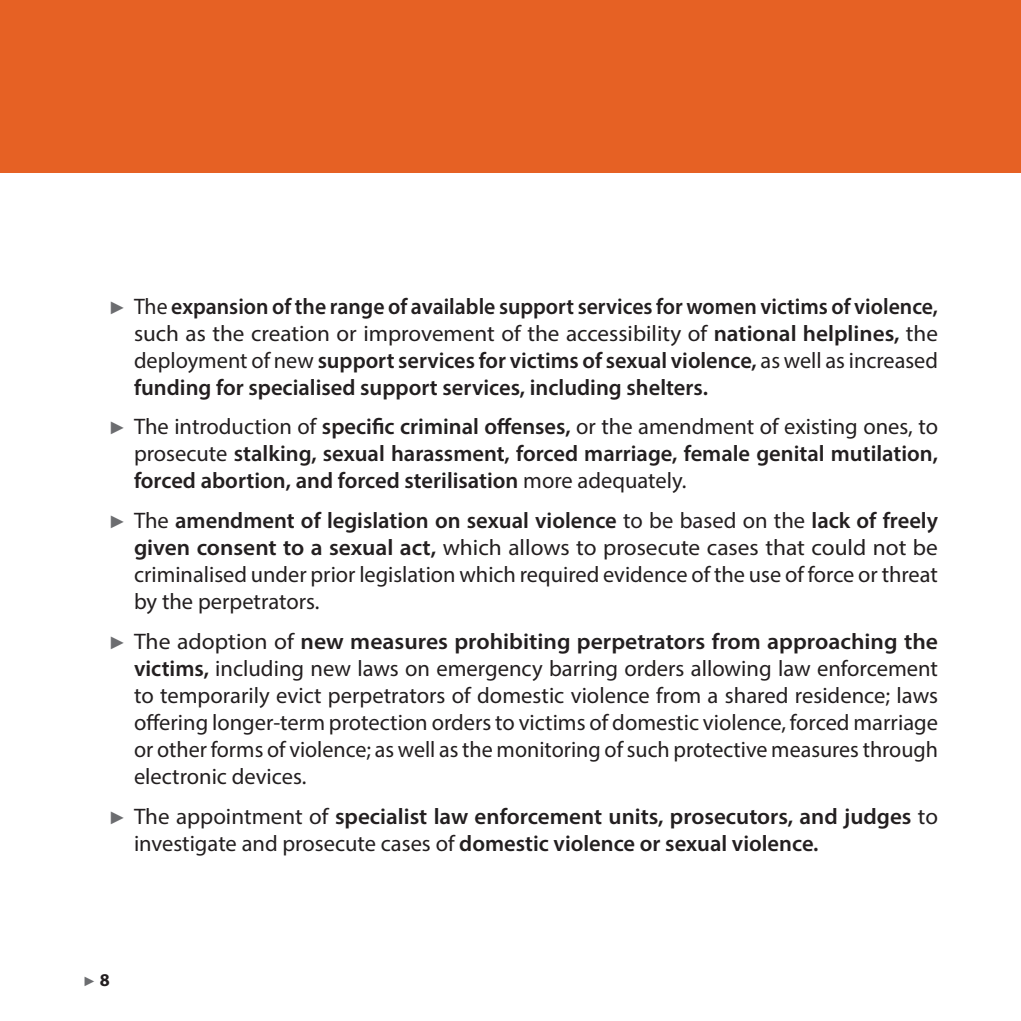
<style>
.page{position:relative;width:1021px;height:1021px;background:#fff}
.page>*{position:absolute;margin:0;border:0;box-sizing:border-box;transform-origin:0 0}
.t1{font:600 22.5px/27px "Myriad Pro";color:#231f20;text-align:justify}
.t2{font:22.5px/27px "Myriad Pro";color:#231f20;text-align:justify;scale:1.05 1}
.t3{font:22.5px/27px "Myriad Pro";color:#231f20;text-align:justify}
.t4{font:13.5px "Arial";color:#6c6d70}
.s1{font-family:"Arial";font-weight:400;font-size:18px;color:#6c6d70}
.s2{font-weight:400}
.s3{font-family:"Arial";font-size:18px;color:#6c6d70}
.s4{font-weight:600}
.s5{font-family:"Myriad Pro";font-weight:700;font-size:18px;color:#231f20}
</style>
<div class="page">
<div style="left:0;top:0;width:1020px;height:172px;background:#e66124"></div>
<p class="t1" style="left:134px;top:292px;width:805px;text-indent:-26px"><span class="s1">►</span> <span class="s2">The</span> expansion of the range of available support services for women victims of violence, <span class="s2">such as the creation or improvement of the accessibility of</span> national helplines, <span class="s2">the deployment of new</span> support services for victims of sexual violence, <span class="s2">as well as increased </span>funding for specialised support services, including shelters.</p>
<p class="t1" style="left:134px;top:413px;width:805px;text-indent:-26px"><span class="s1">►</span> <span class="s2">The introduction of</span> specific criminal offenses, <span class="s2">or the amendment of existing ones, to prosecute</span> stalking, sexual harassment, forced marriage, female genital mutilation, forced abortion, and forced sterilisation <span class="s2">more adequately.</span></p>
<p class="t3" style="left:134px;top:506px;width:805px;text-indent:-26px"><span class="s3">►</span> The <span class="s4">amendment of legislation on sexual violence</span> to be based on the <span class="s4">lack of freely given consent to a sexual act,</span> which allows to prosecute cases that could not be criminalised under prior legislation which required evidence of the use of force or threat by the perpetrators.</p>
<p class="t2" style="left:134px;top:627px;width:767px;text-indent:-26px"><span class="s3">►</span> The adoption of <span class="s4">new measures prohibiting perpetrators from approaching the victims,</span> including new laws on emergency barring orders allowing law enforcement to temporarily evict perpetrators of domestic violence from a shared residence; laws offering longer-term protection orders to victims of domestic violence, forced marriage or other forms of violence; as well as the monitoring of such protective measures through electronic devices.</p>
<p class="t1" style="left:134px;top:802px;width:805px;text-indent:-26px"><span class="s1">►</span> <span class="s2">The appointment of</span> specialist law enforcement units, prosecutors, and judges <span class="s2">to investigate and prosecute cases of</span> domestic violence or sexual violence.</p>
<p class="t4" style="left:83px;top:972px;width:28px">► <span class="s5">8</span></p>
</div>
